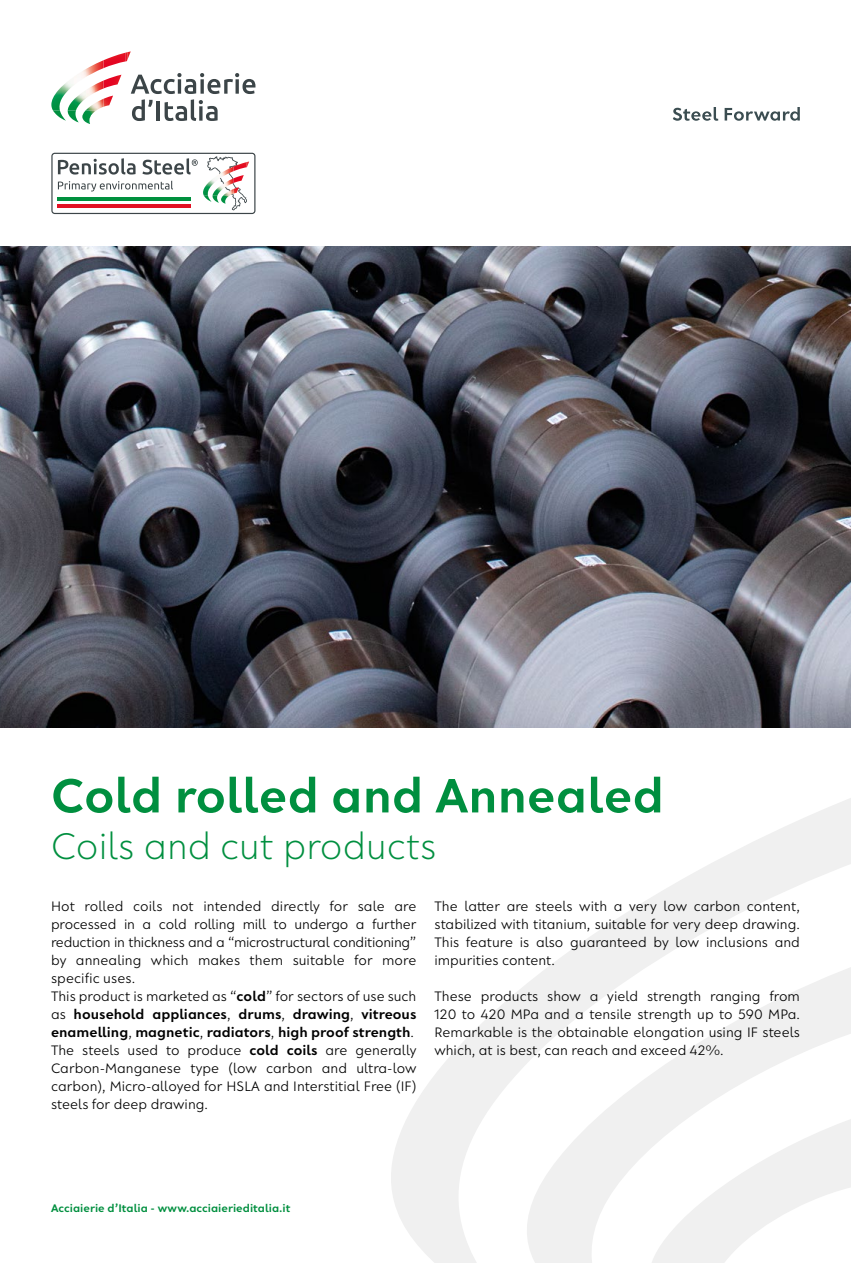
<style>
.page{position:relative;width:851px;height:1263px;background:#fff}
.page>*{position:absolute;margin:0;border:0;box-sizing:border-box;transform-origin:0 0}
.t1{font:600 52.5px "Larryline";color:#008f3f}
.t2{font:300 40.5px "Larryline";color:#008f3f}
.t3{font:15px/18px "Larryline";color:#000;text-align:justify}
.t4{font:600 12px "Larryline";color:#008f3f}
.s1{font-weight:600}
</style>
<div class="page">
<svg style="left:391px;top:799px;width:459px;height:464px"></svg>
<img style="left:0;top:247px;width:850px;height:480px">
<svg style="left:51px;top:153px;width:204px;height:61px"></svg>
<svg style="left:673px;top:107px;width:45px;height:14px"></svg>
<svg style="left:724px;top:107px;width:75px;height:14px"></svg>
<svg style="left:131px;top:73px;width:124px;height:48px"></svg>
<svg style="left:125px;top:51px;width:6px;height:10px"></svg>
<img style="left:104px;top:53px;width:22px;height:35px">
<img style="left:94px;top:96px;width:19px;height:15px">
<img style="left:53px;top:110px;width:42px;height:14px">
<img style="left:51px;top:67px;width:38px;height:43px">
<h1 class="t1" style="left:51px;top:764px;width:614px">Cold rolled and Annealed</h1>
<h2 class="t2" style="left:51px;top:822px;width:387px">Coils and cut products</h2>
<p class="t3" style="left:51px;top:897px;width:367px;text-align:left">Hot rolled coils not intended directly for sale are processed in a cold rolling mill to undergo a further reduction in thickness and a “microstructural conditioning” by annealing which makes them suitable for more specific uses.<br>This product is marketed as “<span class="s1">cold</span>” for sectors of use such as <span class="s1">household appliances</span>, <span class="s1">drums</span>, <span class="s1">drawing</span>, <span class="s1">vitreous enamelling</span>, <span class="s1">magnetic</span>, <span class="s1">radiators</span>, <span class="s1">high proof strength</span>.<br>The steels used to produce <span class="s1">cold coils</span> are generally Carbon-Manganese type (low carbon and ultra-low carbon), Micro-alloyed for HSLA and Interstitial Free (IF) steels for deep drawing.</p>
<p class="t3" style="left:434px;top:897px;width:367px">The latter are steels with a very low carbon content, stabilized with titanium, suitable for very deep drawing.<br>This feature is also guaranteed by low inclusions and impurities content.</p>
<p class="t3" style="left:434px;top:987px;width:367px">These products show a yield strength ranging from 120 to 420 MPa and a tensile strength up to 590 MPa.<br>Remarkable is the obtainable elongation using IF steels which, at is best, can reach and exceed 42%.</p>
<p class="t4" style="left:51px;top:1201px;width:241px">Acciaierie d’Italia - www.acciaierieditalia.it</p>
</div>
